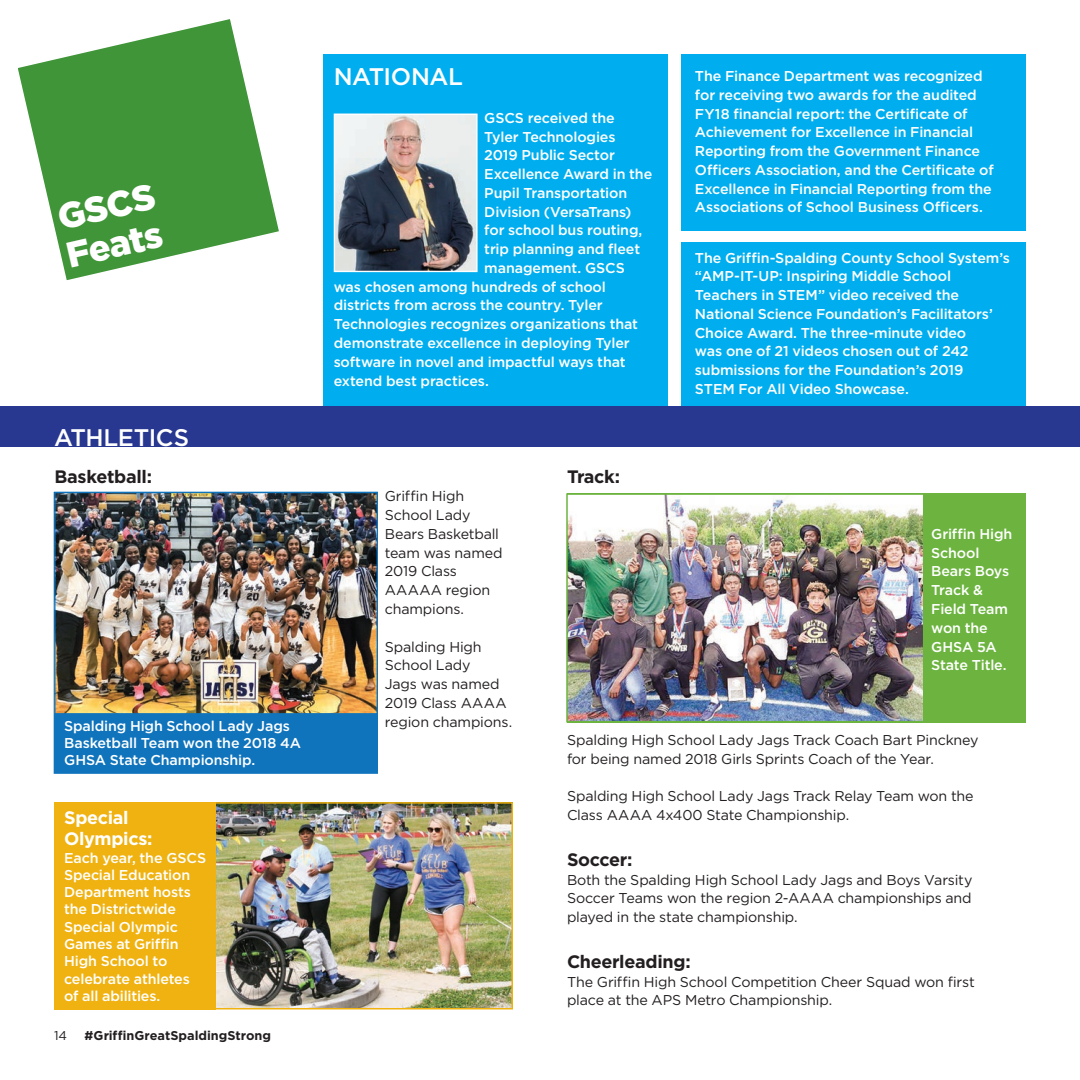
<style>
.page{position:relative;width:1080px;height:1080px;background:#fff}
.page>*{position:absolute;margin:0;border:0;box-sizing:border-box;transform-origin:0 0}
.t1{font:900 36px/39px "Gotham";color:#fff}
.t2{font:500 24px "Gotham";letter-spacing:-.02em;color:#fff}
.t3{font:700 18px "Gotham";letter-spacing:-.015em;color:#231f20}
.t4{font:700 18px/21px "Gotham";letter-spacing:-.02em;color:#fff}
.t5{font:500 14.25px/18.8px "Gotham";letter-spacing:-.01em;color:#fff}
.t6{font:14.25px/18.8px "Gotham";letter-spacing:-.01em;color:#231f20}
.t7{font:700 12.75px "Gotham";color:#231f20}
.t8{font:12.75px "Gotham";color:#231f20}
</style>
<div class="page">
<div style="left:682px;top:243px;width:344px;height:176px;background:#00aeef"></div>
<div style="left:681px;top:54px;width:345px;height:176px;background:#00aeef"></div>
<div style="left:567px;top:493px;width:459px;height:229px;background:#6cb43f"></div>
<img style="left:569px;top:496px;width:352px;height:223px">
<div style="left:566px;top:493px;width:358px;height:229px;border:2px solid #6cb43f"></div>
<div style="left:323px;top:54px;width:344px;height:352px;background:#00aeef"></div>
<svg style="left:18px;top:19px;width:261px;height:261px"></svg>
<div style="left:0;top:406px;width:1080px;height:41px;background:#283890"></div>
<img style="left:336px;top:116px;width:140px;height:154px">
<div style="left:334px;top:114px;width:144px;height:158px;border:1px solid #fff"></div>
<div style="left:54px;top:492px;width:324px;height:282px;background:#1074bc;border:1px solid #1074bc"></div>
<img style="left:56px;top:494px;width:320px;height:219px">
<div style="left:54px;top:492px;width:324px;height:223px;border:1px solid #1074bc"></div>
<img style="left:216px;top:805px;width:294px;height:202px">
<div style="left:54px;top:802px;width:459px;height:208px;border:2px solid #efb211"></div>
<div style="left:54px;top:802px;width:162px;height:208px;background:#efb211"></div>
<h1 class="t1" style="left:54px;top:198px;width:101px;rotate:-13deg">GSCS<br>Feats</h1>
<h2 class="t2" style="left:54px;top:424px;width:137px">ATHLETICS</h2>
<p class="t3" style="left:54px;top:466px;width:99px">Basketball:</p>
<p class="t5" style="left:64px;top:717px;width:238px;line-height:17.2px">Spalding High School Lady Jags<br>Basketball Team won the 2018 4A<br>GHSA State Championship.</p>
<p class="t4" style="left:64px;top:807px;width:90px">Special<br>Olympics:</p>
<p class="t5" style="left:64px;top:849px;width:144px;line-height:17.2px">Each year, the GSCS<br>Special Education<br>Department hosts the Districtwide<br>Special Olympic<br>Games at Griffin<br>High School to celebrate athletes of all abilities.</p>
<p class="t8" style="left:54px;top:1028px;width:15px">14</p>
<p class="t7" style="left:85px;top:1028px;width:188px">#GriffinGreatSpaldingStrong</p>
<h2 class="t2" style="left:334px;top:63px;width:131px">NATIONAL</h2>
<p class="t5" style="left:484px;top:108px;width:132px">GSCS received the</p>
<p class="t5" style="left:484px;top:127px;width:133px">Tyler Technologies</p>
<p class="t5" style="left:484px;top:146px;width:132px">2019 Public Sector</p>
<p class="t5" style="left:484px;top:164px;width:170px">Excellence Award in the</p>
<p class="t5" style="left:484px;top:183px;width:144px">Pupil Transportation</p>
<p class="t5" style="left:484px;top:202px;width:149px">Division (VersaTrans)</p>
<p class="t5" style="left:484px;top:221px;width:160px">for school bus routing,</p>
<p class="t5" style="left:484px;top:239px;width:157px">trip planning and fleet</p>
<p class="t5" style="left:484px;top:258px;width:142px">management. GSCS</p>
<p class="t5" style="left:334px;top:277px;width:274px">was chosen among hundreds of school</p>
<p class="t5" style="left:334px;top:296px;width:271px">districts from across the country. Tyler</p>
<p class="t5" style="left:334px;top:314px;width:306px">Technologies recognizes organizations that</p>
<p class="t5" style="left:334px;top:333px;width:298px">demonstrate excellence in deploying Tyler</p>
<p class="t5" style="left:334px;top:352px;width:294px">software in novel and impactful ways that</p>
<p class="t5" style="left:334px;top:371px;width:157px">extend best practices.</p>
<p class="t6" style="left:385px;top:487px;width:119px">Griffin High<br>School Lady<br>Bears Basketball team was named<br>2019 Class<br>AAAAA region champions.</p>
<p class="t6" style="left:385px;top:637px;width:129px">Spalding High<br>School Lady<br>Jags was named<br>2019 Class AAAA region champions.</p>
<p class="t3" style="left:567px;top:466px;width:55px">Track:</p>
<p class="t5" style="left:695px;top:66px;width:300px">The Finance Department was recognized for receiving two awards for the audited FY18 financial report: the Certificate of Achievement for Excellence in Financial Reporting from the Government Finance Officers Association, and the Certificate of Excellence in Financial Reporting from the Associations of School Business Officers.</p>
<p class="t5" style="left:695px;top:248px;width:316px">The Griffin-Spalding County School System’s “AMP-IT-UP: Inspiring Middle School Teachers in STEM” video received the National Science Foundation’s Facilitators’ Choice Award. The three-minute video<br>was one of 21 videos chosen out of 242 submissions for the Foundation’s 2019<br>STEM For All Video Showcase.</p>
<p class="t5" style="left:931px;top:524px;width:83px">Griffin High<br>School<br>Bears Boys<br>Track &amp;<br>Field Team won the<br>GHSA 5A<br>State Title.</p>
<p class="t6" style="left:567px;top:731px;width:413px">Spalding High School Lady Jags Track Coach Bart Pinckney for being named 2018 Girls Sprints Coach of the Year.</p>
<p class="t6" style="left:567px;top:787px;width:408px">Spalding High School Lady Jags Track Relay Team won the<br>Class AAAA 4x400 State Championship.</p>
<p class="t3" style="left:567px;top:849px;width:67px">Soccer:</p>
<p class="t6" style="left:567px;top:870px;width:407px;text-align:justify">Both the Spalding High School Lady Jags and Boys Varsity Soccer Teams won the region 2-AAAA championships and played in the state championship.</p>
<p class="t3" style="left:567px;top:951px;width:125px">Cheerleading:</p>
<p class="t6" style="left:567px;top:972px;width:409px">The Griffin High School Competition Cheer Squad won first place at the APS Metro Championship.</p>
</div>
